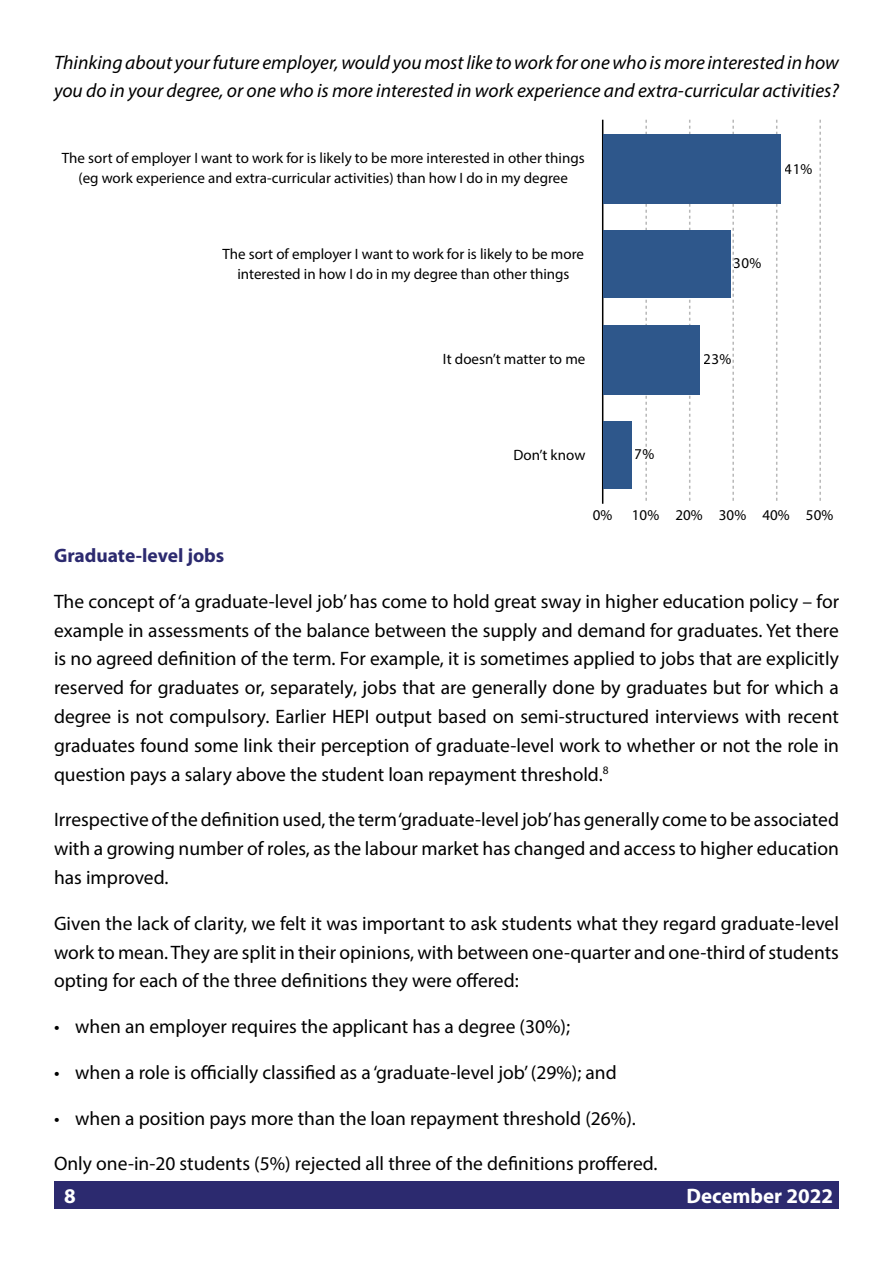
<style>
.page{position:relative;width:893px;height:1263px;background:#fff}
.page>*{position:absolute;margin:0;border:0;box-sizing:border-box;transform-origin:0 0}
.t1{font:700 21px "Myriad Pro";color:#fff}
.t2{font:19.5px/28.8px "Myriad Pro";color:#000;text-align:justify}
.t3{font:italic 19.5px/28.8px "Myriad Pro";color:#000}
.t4{font:700 19.5px "Myriad Pro";color:#2c2a6f}
.t5{font:15px/19.5px "Myriad Pro";color:#000;text-align:center}
</style>
<div class="page">
<div style="left:54px;top:1182px;width:785px;height:27px;background:#2c2a6f"></div>
<svg style="left:645px;top:120px;width:2px;height:381px"></svg>
<svg style="left:689px;top:120px;width:1px;height:381px"></svg>
<svg style="left:732px;top:120px;width:2px;height:381px"></svg>
<svg style="left:776px;top:120px;width:1px;height:381px"></svg>
<svg style="left:819px;top:120px;width:2px;height:381px"></svg>
<hr style="left:602px;top:120px;width:1px;height:383px;background:#000">
<div style="left:603px;top:135px;width:177px;height:69px;background:#2e578b"></div>
<div style="left:603px;top:231px;width:128px;height:67px;background:#2e578b"></div>
<div style="left:603px;top:325px;width:96px;height:69px;background:#2e578b"></div>
<div style="left:603px;top:421px;width:29px;height:68px;background:#2e578b"></div>
<p class="t3" style="left:54px;top:47px;width:786px">Thinking about your future employer, would you most like to work for one who is more interested in how you do in your degree, or one who is more interested in work experience and extra-curricular activities?</p>
<p class="t5" style="left:62px;top:148px;width:524px">The sort of employer I want to work for is likely to be more interested in other things (eg work experience and extra-curricular activities) than how I do in my degree</p>
<p class="t5" style="left:222px;top:244px;width:363px">The sort of employer I want to work for is likely to be more interested in how I do in my degree than other things</p>
<p class="t5" style="left:443px;top:349px;width:144px">It doesn’t matter to me</p>
<p class="t5" style="left:785px;top:159px;width:29px">41%</p>
<p class="t5" style="left:734px;top:253px;width:29px">30%</p>
<p class="t5" style="left:704px;top:349px;width:29px">23%</p>
<p class="t5" style="left:513px;top:445px;width:73px">Don’t know</p>
<p class="t5" style="left:635px;top:444px;width:21px">7%</p>
<p class="t5" style="left:593px;top:505px;width:21px">0%</p>
<p class="t5" style="left:632px;top:505px;width:203px">10% 20% 30% 40% 50%</p>
<p class="t4" style="left:54px;top:543px;width:172px">Graduate-level jobs</p>
<p class="t2" style="left:54px;top:587px;width:787px">The concept of ‘a graduate-level job’ has come to hold great sway in higher education policy – for example in assessments of the balance between the supply and demand for graduates. Yet there is no agreed definition of the term. For example, it is sometimes applied to jobs that are explicitly reserved for graduates or, separately, jobs that are generally done by graduates but for which a degree is not compulsory. Earlier HEPI output based on semi-structured interviews with recent graduates found some link their perception of graduate-level work to whether or not the role in question pays a salary above the student loan repayment threshold.<sup>8</sup></p>
<p class="t2" style="left:54px;top:805px;width:786px">Irrespective of the definition used, the term ‘graduate-level job’has generally come to be associated with a growing number of roles, as the labour market has changed and access to higher education has improved.</p>
<p class="t2" style="left:54px;top:908px;width:786px">Given the lack of clarity, we felt it was important to ask students what they regard graduate-level work to mean. They are split in their opinions, with between one-quarter and one-third of students opting for each of the three definitions they were offered:</p>
<p class="t2" style="left:54px;top:1012px;width:518px">• when an employer requires the applicant has a degree (30%);</p>
<p class="t2" style="left:54px;top:1058px;width:564px">• when a role is officially classified as a ‘graduate-level job’ (29%); and</p>
<p class="t2" style="left:54px;top:1103px;width:583px">• when a position pays more than the loan repayment threshold (26%).</p>
<p class="t2" style="left:54px;top:1149px;width:605px">Only one-in-20 students (5%) rejected all three of the definitions proffered.</p>
<p class="t1" style="left:64px;top:1182px;width:13px">8</p>
<p class="t1" style="left:686px;top:1182px;width:148px">December 2022</p>
</div>
